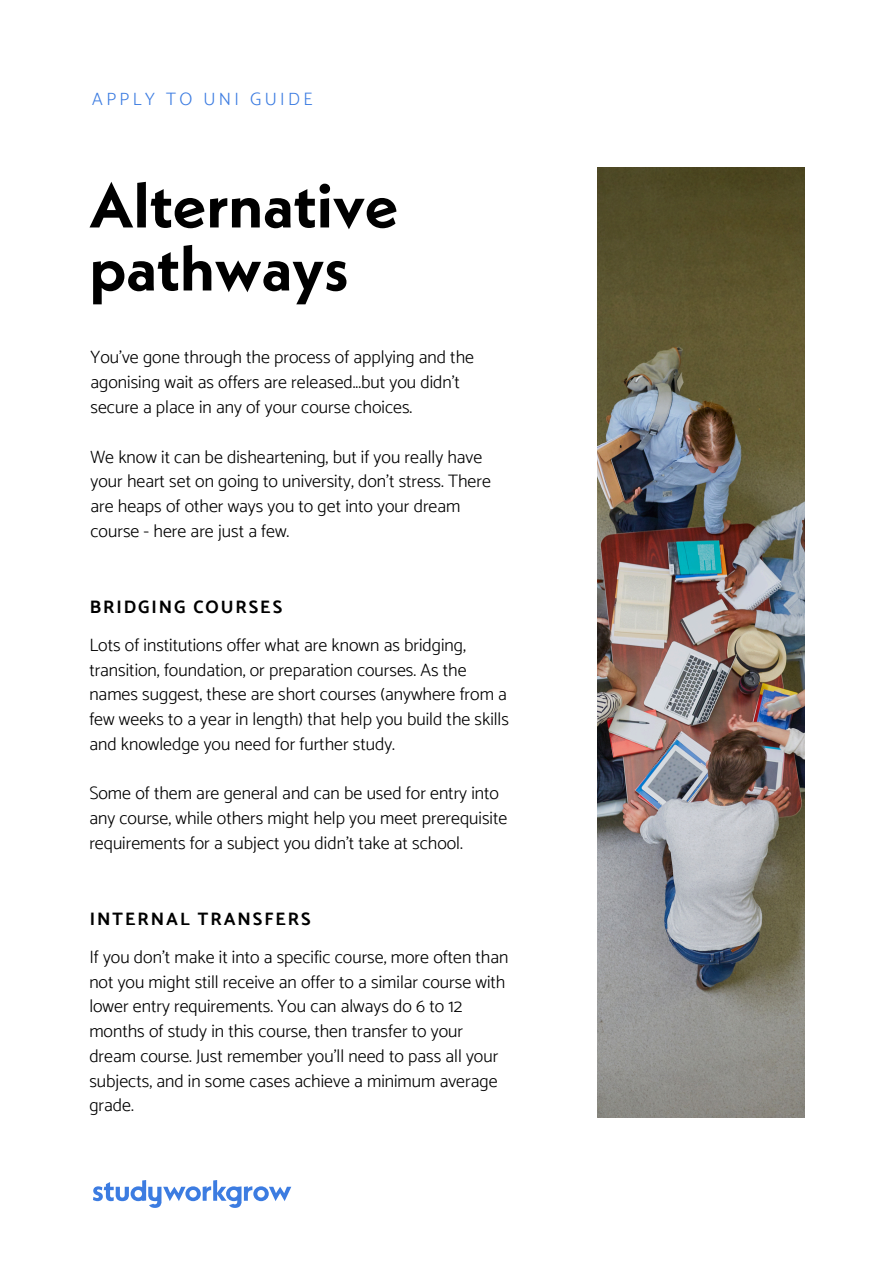
<style>
.page{position:relative;width:893px;height:1264px;background:#fff}
.page>*{position:absolute;margin:0;border:0;box-sizing:border-box;transform-origin:0 0}
.t1{font:700 63px/63px "Neue Kabel";color:#000}
.t2{font:300 18px/24.8px "Catamaran";color:#000}
.t3{font:700 18px "Catamaran";letter-spacing:.11em;color:#000}
.t4{font:300 18px "Catamaran";letter-spacing:.19em;color:#3c7ce1}
</style>
<div class="page">
<svg style="left:93px;top:1180px;width:198px;height:27px"></svg>
<img style="left:597px;top:167px;width:207px;height:950px">
<p class="t4" style="left:92px;top:88px;width:222px">APPLY TO UNI GUIDE</p>
<p class="t1" style="left:89px;top:173px;width:310px">Alternative pathways</p>
<p class="t2" style="left:90px;top:345px;width:385px">You’ve gone through the process of applying and the agonising wait as offers are released...but you didn’t secure a place in any of your course choices.</p>
<h2 class="t2" style="left:90px;top:444px;width:402px">We know it can be disheartening, but if you really have your heart set on going to university, don’t stress. There are heaps of other ways you to get into your dream course - here are just a few.</h2>
<h1 class="t3" style="left:90px;top:596px;width:194px">BRIDGING COURSES</h1>
<p class="t2" style="left:89px;top:632px;width:421px">Lots of institutions offer what are known as bridging, transition, foundation, or preparation courses. As the names suggest, these are short courses (anywhere from a few weeks to a year in length) that help you build the skills and knowledge you need for further study.</p>
<p class="t2" style="left:89px;top:780px;width:419px">Some of them are general and can be used for entry into any course, while others might help you meet prerequisite requirements for a subject you didn’t take at school.</p>
<h2 class="t3" style="left:90px;top:908px;width:222px">INTERNAL TRANSFERS</h2>
<p class="t2" style="left:89px;top:944px;width:420px">If you don’t make it into a specific course, more often than not you might still receive an offer to a similar course with lower entry requirements. You can always do 6 to 12 months of study in this course, then transfer to your dream course. Just remember you’ll need to pass all your subjects, and in some cases achieve a minimum average grade.</p>
</div>
